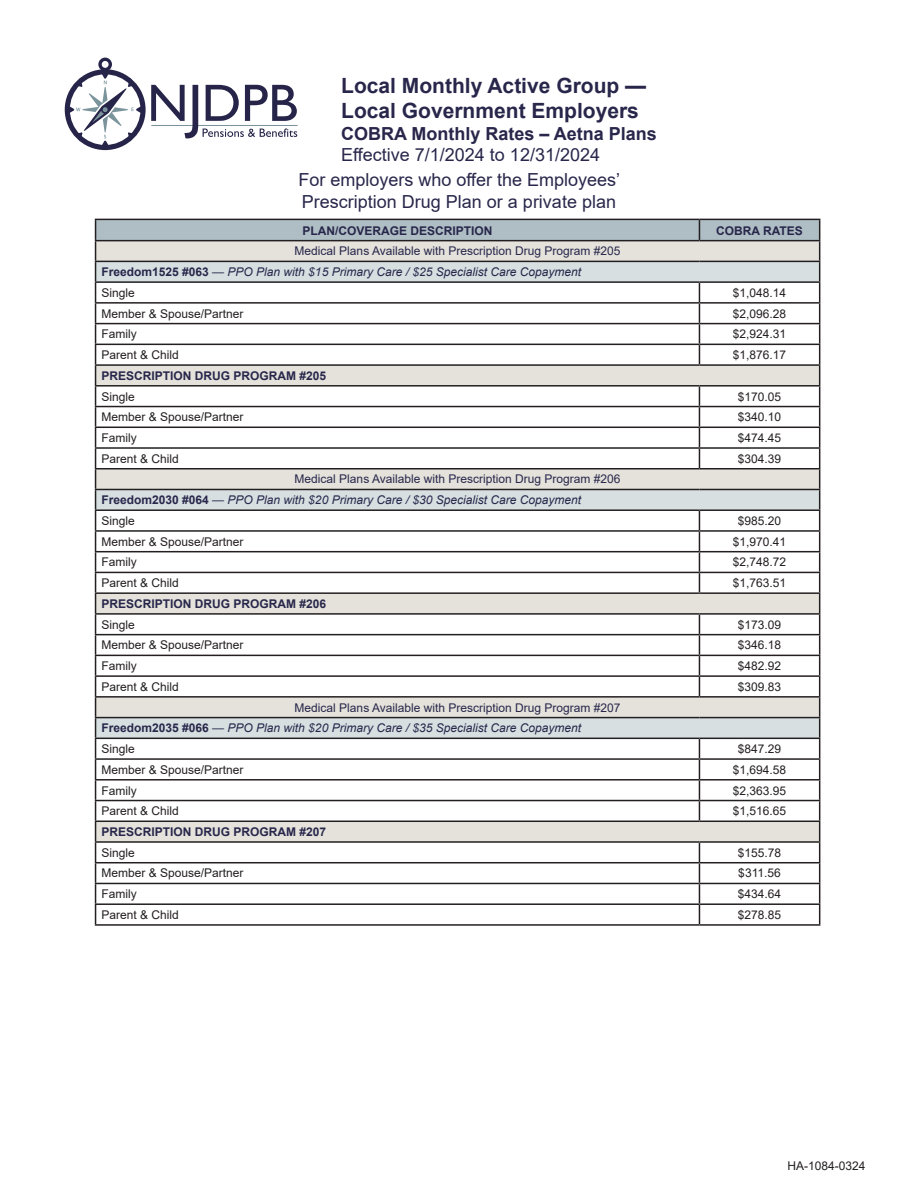
<style>
.page{position:relative;width:918px;height:1188px;background:#fff}
.page>*{position:absolute;margin:0;border:0;box-sizing:border-box;transform-origin:0 0}
.t1{font:700 21px/25.2px "Arial";color:#28274b}
.t2{font:18px/21.6px "Arial";color:#28274b}
.t3{font:700 18px "Arial";color:#28274b}
.t4{font:12px "Arial";color:#231f20}
.t5{font:italic 12px "Arial";color:#28274b}
.t6{font:12px "Arial";color:#28274b}
.t7{font:700 12px "Arial";color:#28274b}
.s1{font-weight:700;font-style:normal}
.s2{font-style:normal}
</style>
<div class="page">
<svg style="left:65px;top:58px;width:233px;height:92px"></svg>
<svg style="left:95px;top:219px;width:725px;height:705px"></svg>
<hr style="left:95px;top:924px;width:604px;height:2px;background:#231f20">
<hr style="left:699px;top:924px;width:121px;height:2px;background:#231f20">
<h1 class="t1" style="left:341px;top:73px;width:306px">Local Monthly Active Group —<br>Local Government Employers</h1>
<h2 class="t3" style="left:341px;top:121px;width:317px">COBRA Monthly Rates – Aetna Plans</h2>
<h2 class="t2" style="left:341px;top:144px;width:260px">Effective 7/1/2024 to 12/31/2024</h2>
<h2 class="t2" style="left:298px;top:169px;width:323px">For employers who offer the Employees’<br>Prescription Drug Plan or a private plan</h2>
<p class="t7" style="left:302px;top:222px;width:192px">PLAN/COVERAGE DESCRIPTION</p>
<p class="t7" style="left:716px;top:222px;width:88px">COBRA RATES</p>
<p class="t6" style="left:295px;top:243px;width:327px">Medical Plans Available with Prescription Drug Program #205</p>
<p class="t5" style="left:102px;top:264px;width:481px"><span class="s1">Freedom1525 #063</span> <span class="s2">—</span> PPO Plan with $15 Primary Care / $25 Specialist Care Copayment</p>
<p class="t4" style="left:102px;top:284px;width:35px">Single</p>
<p class="t4" style="left:733px;top:284px;width:55px">$1,048.14</p>
<p class="t4" style="left:102px;top:305px;width:144px">Member &amp; Spouse/Partner</p>
<p class="t4" style="left:733px;top:305px;width:55px">$2,096.28</p>
<p class="t4" style="left:102px;top:326px;width:37px">Family</p>
<p class="t4" style="left:733px;top:326px;width:55px">$2,924.31</p>
<p class="t4" style="left:102px;top:347px;width:79px">Parent &amp; Child</p>
<p class="t4" style="left:733px;top:347px;width:55px">$1,876.17</p>
<p class="t7" style="left:102px;top:367px;width:226px">PRESCRIPTION DRUG PROGRAM #205</p>
<p class="t4" style="left:102px;top:388px;width:35px">Single</p>
<p class="t4" style="left:738px;top:388px;width:45px">$170.05</p>
<p class="t4" style="left:102px;top:409px;width:144px">Member &amp; Spouse/Partner</p>
<p class="t4" style="left:738px;top:409px;width:45px">$340.10</p>
<p class="t4" style="left:102px;top:430px;width:37px">Family</p>
<p class="t4" style="left:738px;top:430px;width:45px">$474.45</p>
<p class="t4" style="left:102px;top:450px;width:79px">Parent &amp; Child</p>
<p class="t4" style="left:738px;top:450px;width:45px">$304.39</p>
<p class="t6" style="left:295px;top:471px;width:327px">Medical Plans Available with Prescription Drug Program #206</p>
<p class="t5" style="left:102px;top:492px;width:481px"><span class="s1">Freedom2030 #064</span> <span class="s2">—</span> PPO Plan with $20 Primary Care / $30 Specialist Care Copayment</p>
<p class="t4" style="left:102px;top:512px;width:35px">Single</p>
<p class="t4" style="left:738px;top:512px;width:45px">$985.20</p>
<p class="t4" style="left:102px;top:533px;width:144px">Member &amp; Spouse/Partner</p>
<p class="t4" style="left:733px;top:533px;width:55px">$1,970.41</p>
<p class="t4" style="left:102px;top:554px;width:37px">Family</p>
<p class="t4" style="left:733px;top:554px;width:55px">$2,748.72</p>
<p class="t4" style="left:102px;top:575px;width:79px">Parent &amp; Child</p>
<p class="t4" style="left:733px;top:575px;width:55px">$1,763.51</p>
<p class="t7" style="left:102px;top:595px;width:226px">PRESCRIPTION DRUG PROGRAM #206</p>
<p class="t4" style="left:102px;top:616px;width:35px">Single</p>
<p class="t4" style="left:738px;top:616px;width:45px">$173.09</p>
<p class="t4" style="left:102px;top:637px;width:144px">Member &amp; Spouse/Partner</p>
<p class="t4" style="left:738px;top:637px;width:45px">$346.18</p>
<p class="t4" style="left:102px;top:658px;width:37px">Family</p>
<p class="t4" style="left:738px;top:658px;width:45px">$482.92</p>
<p class="t4" style="left:102px;top:678px;width:79px">Parent &amp; Child</p>
<p class="t4" style="left:738px;top:678px;width:45px">$309.83</p>
<p class="t6" style="left:295px;top:699px;width:327px">Medical Plans Available with Prescription Drug Program #207</p>
<p class="t5" style="left:102px;top:720px;width:481px"><span class="s1">Freedom2035 #066</span> <span class="s2">—</span> PPO Plan with $20 Primary Care / $35 Specialist Care Copayment</p>
<p class="t4" style="left:102px;top:741px;width:35px">Single</p>
<p class="t4" style="left:738px;top:741px;width:45px">$847.29</p>
<p class="t4" style="left:102px;top:761px;width:144px">Member &amp; Spouse/Partner</p>
<p class="t4" style="left:733px;top:761px;width:55px">$1,694.58</p>
<p class="t4" style="left:102px;top:782px;width:37px">Family</p>
<p class="t4" style="left:733px;top:782px;width:55px">$2,363.95</p>
<p class="t4" style="left:102px;top:803px;width:79px">Parent &amp; Child</p>
<p class="t4" style="left:733px;top:803px;width:55px">$1,516.65</p>
<p class="t7" style="left:102px;top:823px;width:226px">PRESCRIPTION DRUG PROGRAM #207</p>
<p class="t4" style="left:102px;top:844px;width:35px">Single</p>
<p class="t4" style="left:738px;top:844px;width:45px">$155.78</p>
<p class="t4" style="left:102px;top:865px;width:144px">Member &amp; Spouse/Partner</p>
<p class="t4" style="left:738px;top:865px;width:44px">$311.56</p>
<p class="t4" style="left:102px;top:886px;width:37px">Family</p>
<p class="t4" style="left:738px;top:886px;width:45px">$434.64</p>
<p class="t4" style="left:102px;top:906px;width:79px">Parent &amp; Child</p>
<p class="t4" style="left:738px;top:906px;width:45px">$278.85</p>
<p class="t4" style="left:787px;top:1157px;width:80px">HA-1084-0324</p>
</div>
